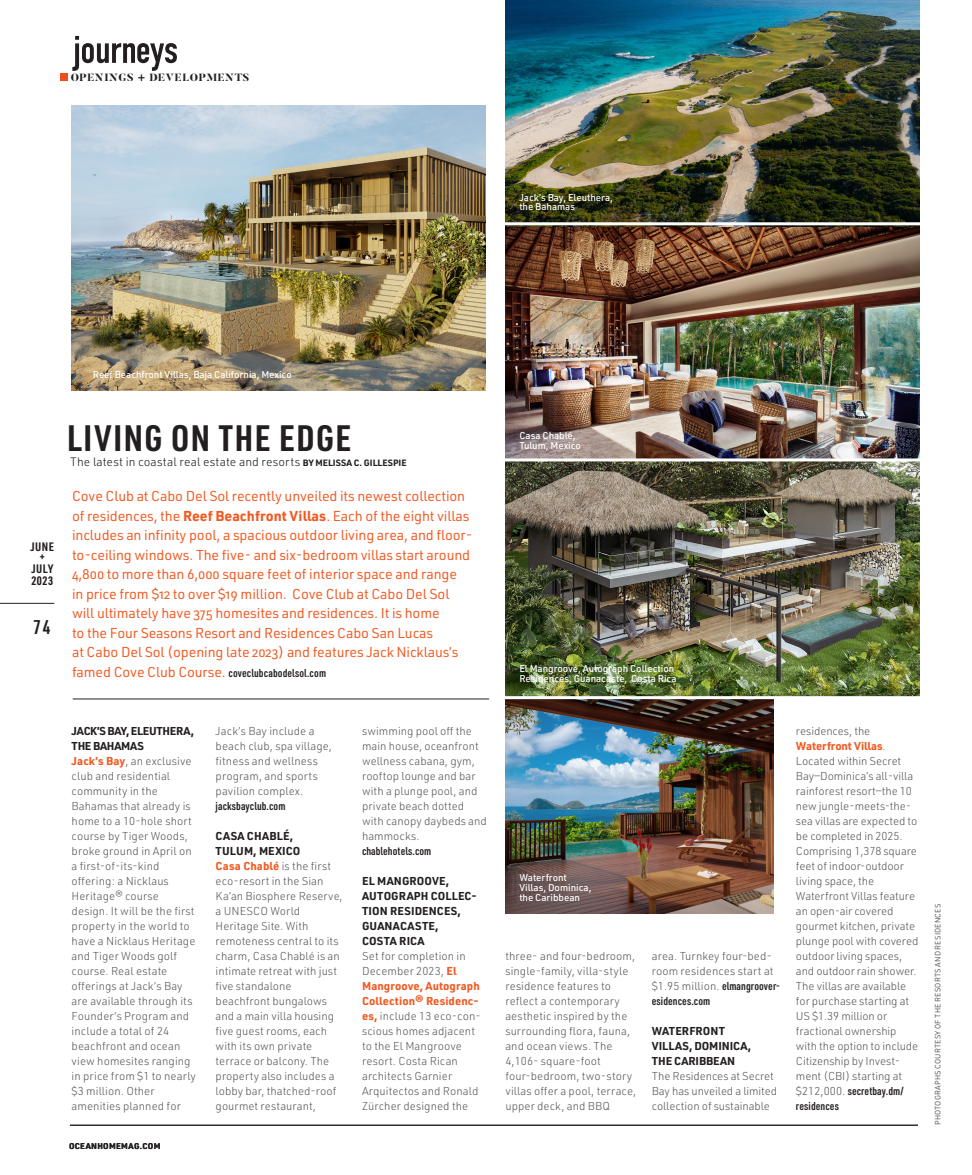
<style>
.page{position:relative;width:972px;height:1175px;background:#fff}
.page>*{position:absolute;margin:0;border:0;box-sizing:border-box;transform-origin:0 0}
.t1{font:700 36px "URWDIN Cond";letter-spacing:.04em;color:#231f20}
.t2{font:600 19.5px "URWDIN Cond";color:#231f20}
.t3{font:14.1px/19.5px "URWDIN";letter-spacing:-.01em;color:#f15921}
.OH_INDENT_PARAGAPH{font:300 12px "URWDIN";letter-spacing:.01em;color:#231f20}
.t4{font:700 12px/10.5px "URWDIN Cond";letter-spacing:.045em;color:#231f20;text-align:center}
.t5{font:300 11.25px/15px "URWDIN";letter-spacing:.005em;color:#57585a}
.t6{font:700 11.25px/15px "URWDIN";letter-spacing:.005em;color:#231f20}
.t7{font:600 11.25px "URWDIN Cond";letter-spacing:.01em;color:#231f20}
.t8{font:700 11.25px/15px "URWDIN";letter-spacing:-.025em;color:#231f20}
.t9{font:800 10.5px "Butler";letter-spacing:.06em;color:#231f20}
.t10{font:500 9.75px/9.8px "URWDIN";letter-spacing:-.005em;color:#fff}
.t11{font:700 8.25px "URWDIN";letter-spacing:.035em;color:#231f20}
.t12{font:300 7.5px "URWDIN";letter-spacing:.02em;color:#231f20}
.s1{font-weight:700;font-size:9px}
.s2{font-weight:700}
.s3{font-family:"URWDIN";font-weight:400;font-size:14.1px;color:#f15921}
.s4{font-weight:700;color:#f15921}
.s5{font-family:"URWDIN Cond";font-weight:600;color:#231f20}
</style>
<div class="page">
<hr style="left:70px;top:1124px;width:848px;height:1px;background:#231f20">
<hr style="left:0;top:603px;width:54px;height:1px;background:#231f20">
<img style="left:71px;top:106px;width:415px;height:285px">
<img style="left:506px;top:227px;width:414px;height:231px">
<img style="left:506px;top:461px;width:414px;height:235px">
<img style="left:506px;top:699px;width:268px;height:214px">
<img style="left:506px;top:0;width:414px;height:227px">
<hr style="left:499px;top:222px;width:440px;height:3px;background:#fff">
<div style="left:60px;top:74px;width:8px;height:7px;background:#f04d22"></div>
<svg style="left:72px;top:36px;width:105px;height:35px"></svg>
<hr style="left:73px;top:698px;width:416px;height:1px;background:#231f20">
<p class="t9" style="left:71px;top:71px;width:180px">OPENINGS + DEVELOPMENTS</p>
<p class="t10" style="left:519px;top:192px;width:95px">Jack’s Bay, Eleuthera, the Bahamas</p>
<p class="t10" style="left:93px;top:370px;width:200px">Reef Beachfront Villas, Baja California, Mexico</p>
<p class="t4" style="left:30px;top:541px;width:25px">JUNE +</p>
<p class="t4" style="left:31px;top:562px;width:23px;line-height:12px;text-align:left">JULY<br>2023</p>
<h2 class="t2" style="left:33px;top:614px;width:19px">74</h2>
<p class="t1" style="left:67px;top:414px;width:285px">LIVING ON THE EDGE</p>
<p class="OH_INDENT_PARAGAPH" style="left:70px;top:454px;width:338px">The latest in coastal real estate and resorts <span class="s1">BY MELISSA C. GILLESPIE</span></p>
<p class="t3" style="left:72px;top:486px;width:402px">Cove Club at Cabo Del Sol recently unveiled its newest collection of residences, the <span class="s2">Reef Beachfront Villas</span>. Each of the eight villas includes an infinity pool, a spacious outdoor living area, and floor&shy;to-ceiling windows. The five- and six-bedroom villas start around 4,800 to more than 6,000 square feet of interior space and range<br>in price from $12 to over $19 million. Cove Club at Cabo Del Sol will ultimately have 375 homesites and residences. It is home<br>to the Four Seasons Resort and Residences Cabo San Lucas<br>at Cabo Del Sol (opening late 2023) and features Jack Nicklaus’s</p>
<p class="t7" style="left:72px;top:665px;width:256px"><span class="s3">famed Cove Club Course.</span> coveclubcabodelsol.com</p>
<p class="t8" style="left:72px;top:723px;width:124px">JACK’S BAY, ELEUTHERA,<br>THE BAHAMAS</p>
<p class="t5" style="left:72px;top:753px;width:126px"><span class="s4">Jack’s Bay</span>, an exclusive club and residential community in the<br>Bahamas that already is home to a 10-hole short course by Tiger Woods, broke ground in April on a first-of-its-kind offering: a Nicklaus<br>Heritage® course design. It will be the first property in the world to have a Nicklaus Heritage and Tiger Woods golf course. Real estate offerings at Jack’s Bay are available through its<br>Founder’s Program and include a total of 24 beachfront and ocean view homesites ranging in price from $1 to nearly $3 million. Other amenities planned for</p>
<p class="t11" style="left:69px;top:1140px;width:93px">OCEANHOMEMAG.COM</p>
<p class="t5" style="left:216px;top:723px;width:118px">Jack’s Bay include a beach club, spa village, fitness and wellness program, and sports pavilion complex. <span class="s5">jacksbayclub.com</span></p>
<p class="t6" style="left:216px;top:828px;width:86px">CASA CHABLÉ,<br>TULUM, MEXICO</p>
<p class="t5" style="left:216px;top:858px;width:129px"><span class="s4">Casa Chablé</span> is the first eco-resort in the Sian<br>Ka’an Biosphere Reserve, a UNESCO World<br>Heritage Site. With remoteness central to its charm, Casa Chablé is an intimate retreat with just five standalone beachfront bungalows and a main villa housing five guest rooms, each with its own private terrace or balcony. The property also includes a lobby bar, thatched-roof gourmet restaurant,</p>
<p class="t5" style="left:362px;top:723px;width:126px">swimming pool off the main house, oceanfront wellness cabana, gym, rooftop lounge and bar with a plunge pool, and private beach dotted with canopy daybeds and hammocks. <span class="s5">chablehotels.com</span></p>
<p class="t6" style="left:362px;top:873px;width:116px">EL MANGROOVE,<br>AUTOGRAPH COLLEC-<br>TION RESIDENCES,<br>GUANACASTE,<br>COSTA RICA</p>
<p class="t5" style="left:362px;top:948px;width:120px">Set for completion in<br>December 2023, <span class="s4">El<br>Mangroove, Autograph<br>Collection® Residenc&shy;es,</span> include 13 eco-con&shy;scious homes adjacent to the El Mangroove resort. Costa Rican architects Garnier<br>Arquitectos and Ronald<br>Zürcher designed the</p>
<p class="t10" style="left:519px;top:430px;width:63px">Casa Chablé,<br>Tulum, Mexico</p>
<p class="t10" style="left:519px;top:663px;width:159px">El Mangroove, Autograph Collection<br>Residences, Guanacaste, Costa Rica</p>
<p class="t10" style="left:519px;top:872px;width:74px">Waterfront<br>Villas, Dominica, the Caribbean</p>
<p class="t5" style="left:505px;top:948px;width:132px">three- and four-bedroom, single-family, villa-style residence features to reflect a contemporary aesthetic inspired by the surrounding flora, fauna, and ocean views. The<br>4,106- square-foot four-bedroom, two-story villas offer a pool, terrace, upper deck, and BBQ</p>
<p class="t5" style="left:652px;top:948px;width:130px">area. Turnkey four-bed&shy;room residences start at $1.95 million. <span class="s5">elmangroover&shy;esidences.com</span></p>
<p class="t6" style="left:652px;top:1023px;width:101px">WATERFRONT<br>VILLAS, DOMINICA,<br>THE CARIBBEAN</p>
<p class="t5" style="left:652px;top:1068px;width:127px">The Residences at Secret<br>Bay has unveiled a limited collection of sustainable</p>
<p class="t5" style="left:796px;top:723px;width:124px">residences, the<br><span class="s4">Waterfront Villas</span>.<br>Located within Secret<br>Bay—Dominica’s all-villa rainforest resort—the 10 new jungle-meets-the&shy;sea villas are expected to be completed in 2025.<br>Comprising 1,378 square feet of indoor-outdoor living space, the<br>Waterfront Villas feature an open-air covered gourmet kitchen, private plunge pool with covered outdoor living spaces, and outdoor rain shower.<br>The villas are available for purchase starting at<br>US $1.39 million or fractional ownership with the option to include<br>Citizenship by Invest&shy;ment (CBI) starting at $212,000. <span class="s5">secretbay.dm/ residences</span></p>
<p class="t12" style="left:933px;top:1125px;width:223px;rotate:-90deg">PHOTOGRAPHS COURTESY OF THE RESORTS AND RESIDENCES</p>
</div>
